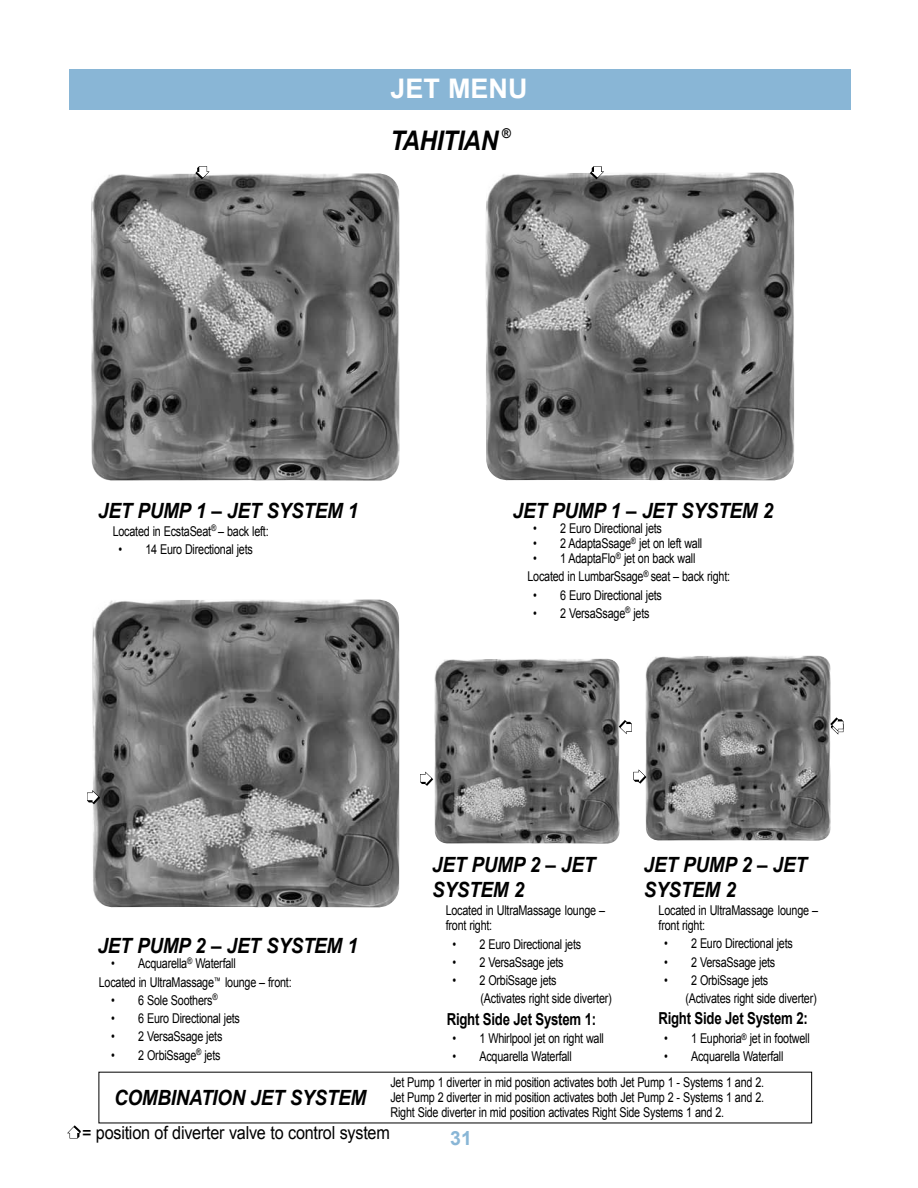
<style>
.page{position:relative;width:918px;height:1188px;background:#fff}
.page>*{position:absolute;margin:0;border:0;box-sizing:border-box;transform-origin:0 0}
.t1{font:italic 700 27px "Arial";color:#000;scale:.9 1}
.t2{font:700 27px "Arial";color:#fff}
.t3{font:italic 700 21px "Arial";letter-spacing:-.015em;color:#000;scale:.9 1}
.t4{font:700 19.5px "Arial";color:#89b6d6}
.t5{font:18px "Arial";letter-spacing:-.015em;color:#000;scale:.9 1}
.t6{font:700 16.5px "Arial";letter-spacing:-.02em;color:#000;scale:.8 1}
.t7{font:13.5px/18.3px "Arial";letter-spacing:-.02em;color:#000;scale:.8 1}
.t8{font:italic 700 13.5px "Arial";color:#000;scale:.9 1}
</style>
<div class="page">
<div style="left:69px;top:69px;width:781px;height:41px;background:#89b6d6"></div>
<img style="left:646px;top:655px;width:185px;height:186px">
<img style="left:435px;top:659px;width:185px;height:185px">
<img style="left:486px;top:172px;width:308px;height:309px">
<img style="left:91px;top:173px;width:309px;height:308px">
<img style="left:92px;top:599px;width:307px;height:309px">
<svg style="left:195px;top:166px;width:15px;height:13px"></svg>
<svg style="left:420px;top:772px;width:13px;height:14px"></svg>
<svg style="left:633px;top:769px;width:14px;height:15px"></svg>
<svg style="left:830px;top:717px;width:13px;height:18px"></svg>
<svg style="left:619px;top:720px;width:13px;height:14px"></svg>
<svg style="left:590px;top:166px;width:14px;height:13px"></svg>
<svg style="left:87px;top:790px;width:13px;height:14px"></svg>
<svg style="left:67px;top:1125px;width:14px;height:14px"></svg>
<h1 class="t2" style="left:390px;top:70px;width:139px">JET MENU</h1>
<h1 class="t1" style="left:390px;top:123px;width:29px">TAHITIAN</h1>
<p class="t8" style="left:501px;top:124px;width:11px">®</p>
<h2 class="t3" style="left:98px;top:496px;width:74px">JET PUMP</h2>
<h2 class="t3" style="left:196px;top:496px;width:108px">1 – JET SYSTEM</h2>
<h2 class="t3" style="left:348px;top:496px;width:13px">1</h2>
<p class="t7" style="left:113px;top:522px;width:197px">Located in EcstaSeat<sup>®</sup> – back left:</p>
<p class="t7" style="left:118px;top:540px;width:170px">• 14 Euro Directional jets</p>
<h2 class="t3" style="left:513px;top:497px;width:74px">JET PUMP</h2>
<h2 class="t3" style="left:611px;top:497px;width:108px">1 – JET SYSTEM</h2>
<h2 class="t3" style="left:763px;top:497px;width:13px">2</h2>
<p class="t7" style="left:533px;top:519px;width:162px">• 2 Euro Directional jets</p>
<p class="t7" style="left:533px;top:534px;width:213px">• 2 AdaptaSsage<sup>®</sup> jet on left wall</p>
<p class="t7" style="left:528px;top:549px;width:255px;text-indent:6px">• 1 AdaptaFlo<sup>®</sup> jet on back wall<br>Located in LumbarSsage<sup>®</sup> seat – back right:</p>
<p class="t7" style="left:533px;top:586px;width:162px">• 6 Euro Directional jets</p>
<p class="t7" style="left:533px;top:604px;width:147px">• 2 VersaSsage<sup>®</sup> jets</p>
<h2 class="t3" style="left:98px;top:932px;width:74px">JET PUMP</h2>
<h2 class="t3" style="left:195px;top:932px;width:108px">2 – JET SYSTEM</h2>
<h2 class="t3" style="left:348px;top:932px;width:13px">1</h2>
<p class="t7" style="left:99px;top:955px;width:243px;text-indent:12px">• Acquarella<sup>®</sup> Waterfall<br>Located in UltraMassage<sup>™</sup> lounge – front:</p>
<p class="t7" style="left:111px;top:991px;width:135px">• 6 Sole Soothers<sup>®</sup></p>
<p class="t7" style="left:111px;top:1009px;width:162px">• 6 Euro Directional jets</p>
<p class="t7" style="left:111px;top:1028px;width:140px">• 2 VersaSsage jets</p>
<p class="t7" style="left:111px;top:1046px;width:138px">• 2 OrbiSsage<sup>®</sup> jets</p>
<h2 class="t3" style="left:114px;top:1084px;width:29px">COMBINATION</h2>
<h2 class="t3" style="left:251px;top:1084px;width:73px">JET SYSTEM</h2>
<h2 class="t3" style="left:432px;top:851px;width:74px">JET PUMP</h2>
<h2 class="t3" style="left:530px;top:851px;width:62px">2 – JET</h2>
<h2 class="t3" style="left:432px;top:876px;width:29px">SYSTEM</h2>
<h2 class="t3" style="left:514px;top:876px;width:13px">2</h2>
<p class="t7" style="left:446px;top:903px;width:201px;line-height:15px">Located in UltraMassage lounge – front right:</p>
<p class="t7" style="left:452px;top:935px;width:162px">• 2 Euro Directional jets</p>
<p class="t7" style="left:452px;top:953px;width:140px">• 2 VersaSsage jets</p>
<p class="t7" style="left:481px;top:971px;width:166px;text-indent:-28px">• 2 OrbiSsage jets<br>(Activates right side diverter)</p>
<p class="t6" style="left:447px;top:1008px;width:188px">Right Side Jet System 1:</p>
<p class="t7" style="left:452px;top:1029px;width:191px">• 1 Whirlpool jet on right wall</p>
<p class="t7" style="left:452px;top:1047px;width:151px">• Acquarella Waterfall</p>
<h2 class="t3" style="left:644px;top:850px;width:74px">JET PUMP</h2>
<h2 class="t3" style="left:741px;top:850px;width:62px">2 – JET</h2>
<h2 class="t3" style="left:644px;top:876px;width:29px">SYSTEM</h2>
<h2 class="t3" style="left:725px;top:876px;width:13px">2</h2>
<p class="t7" style="left:659px;top:903px;width:201px;line-height:15px">Located in UltraMassage lounge – front right:</p>
<p class="t7" style="left:664px;top:935px;width:162px">• 2 Euro Directional jets</p>
<p class="t7" style="left:664px;top:953px;width:140px">• 2 VersaSsage jets</p>
<p class="t7" style="left:685px;top:971px;width:166px;text-indent:-21px">• 2 OrbiSsage jets (Activates right side diverter)</p>
<p class="t6" style="left:658px;top:1008px;width:188px">Right Side Jet System 2:</p>
<p class="t7" style="left:664px;top:1029px;width:184px">• 1 Euphoria<sup>®</sup> jet in footwell</p>
<p class="t7" style="left:664px;top:1047px;width:151px">• Acquarella Waterfall</p>
<p class="t7" style="left:390px;top:1075px;width:469px;line-height:15px;text-align:justify">Jet Pump 1 diverter in mid position activates both Jet Pump 1 - Systems 1 and 2.<br>Jet Pump 2 diverter in mid position activates both Jet Pump 2 - Systems 1 and 2.<br>Right Side diverter in mid position activates Right Side Systems 1 and 2.</p>
<h3 class="t5" style="left:82px;top:1121px;width:344px">= position of diverter valve to control system</h3>
<h3 class="t4" style="left:450px;top:1125px;width:23px">31</h3>
</div>
